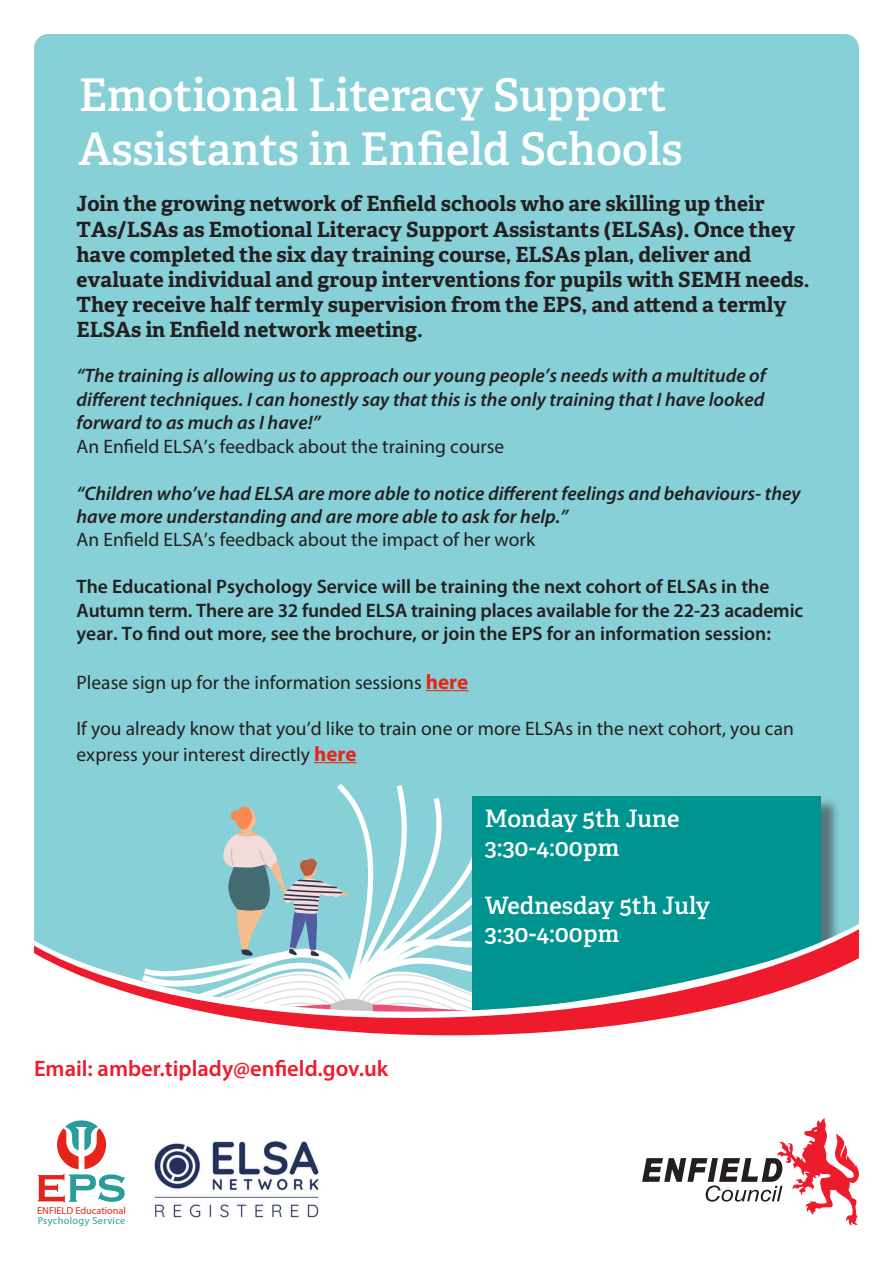
<style>
.page{position:relative;width:893px;height:1263px;background:#fff}
.page>*{position:absolute;margin:0;border:0;box-sizing:border-box;transform-origin:0 0}
.t1{font:600 45px/54px "Adelle";color:#fff}
.date{font:600 24px "Adelle";color:#fff}
.t2{font:600 22.5px "Myriad Pro";color:#ee1b2c}
.t3{font:700 21px/25.2px "Adelle";color:#231f20}
.t4{font:italic 600 19.5px/23.4px "Myriad Pro";color:#231f20;text-align:justify}
.t5{font:19.5px/25.2px "Myriad Pro";color:#231f20}
.t6{font:600 19.5px/23.4px "Myriad Pro";color:#231f20}
.t7{font:10.2px/10.2px "Myriad Pro";color:#e72419}
.s1{font-weight:700;font-size:21px;color:#e72419}
.s2{color:#2a9c9e}
</style>
<div class="page">
<div style="left:34px;top:34px;width:825px;height:1173px;background:#87d0d8;border-radius:14px"></div>
<svg style="left:223px;top:784px;width:249px;height:139px"></svg>
<div style="left:475px;top:797px;width:365px;height:308px;background:#231f20;opacity:.5"></div>
<div style="left:472px;top:796px;width:349px;height:291px;background:#009491"></div>
<div style="left:34px;top:1035px;width:825px;height:191px;background:#fff"></div>
<svg style="left:237px;top:923px;width:622px;height:6px"></svg>
<svg style="left:34px;top:929px;width:825px;height:106px"></svg>
<svg style="left:642px;top:1118px;width:217px;height:107px"></svg>
<div style="left:34px;top:1118px;width:97px;height:111px;background:#fff"></div>
<svg style="left:38px;top:1120px;width:87px;height:82px"></svg>
<img style="left:150px;top:1129px;width:182px;height:89px">
<hr style="left:426px;top:690px;width:42px;height:1px;background:#e72419">
<hr style="left:314px;top:762px;width:43px;height:1px;background:#e72419">
<p class="t1" style="left:79px;top:68px;width:606px">Emotional Literacy Support<br>Assistants in Enfield Schools</p>
<p class="t3" style="left:77px;top:191px;width:734px">Join the growing network of Enfield schools who are skilling up their TAs/LSAs as Emotional Literacy Support Assistants (ELSAs). Once they have completed the six day training course, ELSAs plan, deliver and evaluate individual and group interventions for pupils with SEMH needs.<br>They receive half termly supervision from the EPS, and attend a termly ELSAs in Enfield network meeting.</p>
<p class="t4" style="left:77px;top:364px;width:691px">“The training is allowing us to approach our young people’s needs with a multitude of different techniques. I can honestly say that this is the only training that I have looked forward to as much as I have!”</p>
<p class="t5" style="left:77px;top:433px;width:429px">An Enfield ELSA’s feedback about the training course</p>
<p class="t4" style="left:77px;top:481px;width:726px">“Children who’ve had ELSA are more able to notice different feelings and behaviours- they have more understanding and are more able to ask for help.”</p>
<p class="t5" style="left:77px;top:527px;width:460px">An Enfield ELSA’s feedback about the impact of her work</p>
<p class="t6" style="left:77px;top:574px;width:728px">The Educational Psychology Service will be training the next cohort of ELSAs in the<br>Autumn term. There are 32 funded ELSA training places available for the 22-23 academic year. To find out more, see the brochure, or join the EPS for an information session:</p>
<p class="t5" style="left:77px;top:669px;width:393px">Please sign up for the information sessions <span class="s1">here</span></p>
<p class="t5" style="left:77px;top:716px;width:719px">If you already know that you’d like to train one or more ELSAs in the next cohort, you can express your interest directly <span class="s1">here</span></p>
<p class="t2" style="left:34px;top:1054px;width:356px">Email: amber.tiplady@enfield.gov.uk</p>
<p class="t7" style="left:37px;top:1205px;width:90px">ENFIELD Educational<br><span class="s2">Psychology Service</span></p>
<p class="date" style="left:485px;top:804px;width:196px">Monday 5th June</p>
<p class="date" style="left:485px;top:832px;width:136px">3:30-4:00pm</p>
<p class="date" style="left:485px;top:890px;width:227px">Wednesday 5th July</p>
<p class="date" style="left:485px;top:919px;width:136px">3:30-4:00pm</p>
</div>
